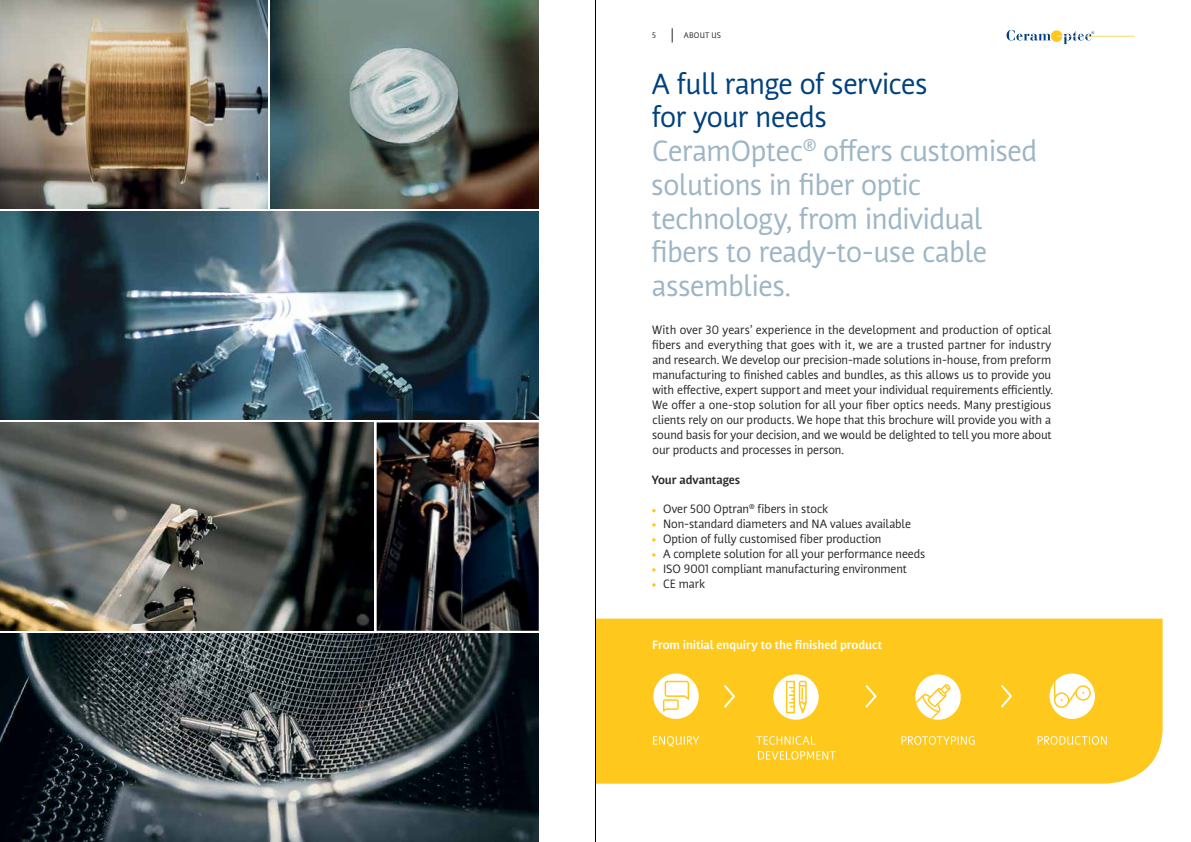
<style>
.page{position:relative;width:1191px;height:842px;background:#fff}
.page>*{position:absolute;margin:0;border:0;box-sizing:border-box;transform-origin:0 0}
.t1{font:29px/33.8px "Nuvo Pro";letter-spacing:-.015em;color:#9db5c5}
.t2{font:12px/15px "Nuvo Pro";letter-spacing:-.005em;color:#292829}
.t3{font:700 12px "Nuvo Pro";letter-spacing:-.01em;color:#fff}
.t4{font:700 12px "Nuvo Pro";letter-spacing:-.01em;color:#292829}
.t5{font:8px "Nuvo Pro";letter-spacing:.025em;color:#292829}
.s1{color:#00417d}
</style>
<div class="page">
<svg style="left:672px;top:28px;width:1px;height:15px"></svg>
<svg style="left:1006px;top:30px;width:44px;height:11px"></svg>
<svg style="left:1050px;top:30px;width:12px;height:12px"></svg>
<svg style="left:1063px;top:31px;width:71px;height:13px"></svg>
<div style="left:596px;top:619px;width:566px;height:165px;background:#ffc81c"></div>
<svg style="left:724px;top:685px;width:11px;height:22px"></svg>
<svg style="left:865px;top:685px;width:11px;height:22px"></svg>
<svg style="left:1001px;top:685px;width:11px;height:22px"></svg>
<svg style="left:901px;top:736px;width:73px;height:9px"></svg>
<svg style="left:758px;top:751px;width:77px;height:9px"></svg>
<svg style="left:756px;top:736px;width:59px;height:9px"></svg>
<svg style="left:653px;top:736px;width:46px;height:11px"></svg>
<svg style="left:1037px;top:736px;width:69px;height:9px"></svg>
<div style="left:915px;top:674px;width:45px;height:46px;background:#fff;border-radius:50%"></div>
<svg style="left:915px;top:684px;width:36px;height:36px"></svg>
<div style="left:653px;top:673px;width:45px;height:46px;background:#fff;border-radius:50%"></div>
<svg style="left:663px;top:681px;width:26px;height:31px"></svg>
<div style="left:1049px;top:673px;width:46px;height:46px;background:#fff;border-radius:50%"></div>
<svg style="left:1053px;top:679px;width:37px;height:29px"></svg>
<div style="left:773px;top:674px;width:45px;height:46px;background:#fff;border-radius:50%"></div>
<svg style="left:786px;top:681px;width:20px;height:32px"></svg>
<img style="left:0;top:634px;width:539px;height:208px">
<img style="left:0;top:211px;width:539px;height:209px">
<img style="left:377px;top:422px;width:162px;height:209px">
<img style="left:0;top:422px;width:374px;height:209px">
<img style="left:271px;top:0;width:268px;height:208px">
<img style="left:0;top:0;width:268px;height:208px">
<hr style="left:595px;top:0;width:1px;height:842px;background:#000">
<p class="t5" style="left:652px;top:30px;width:5px">5</p>
<p class="t5" style="left:684px;top:30px;width:39px">ABOUT US</p>
<h1 class="t1" style="left:651px;top:66px;width:387px"><span class="s1">A full range of services<br>for your needs<br></span>CeramOptec<sup>®</sup> offers customised solutions in fiber optic technology, from individual fibers to ready-to-use cable assemblies.</h1>
<p class="t2" style="left:652px;top:322px;width:402px">With over 30 years’ experience in the development and production of optical fibers and everything that goes with it, we are a trusted partner for industry and research. We develop our precision-made solutions in-house, from preform manufacturing to finished cables and bundles, as this allows us to provide you with effective, expert support and meet your individual requirements efficiently.<br>We offer a one-stop solution for all your fiber optics needs. Many prestigious clients rely on our products. We hope that this brochure will provide you with a sound basis for your decision, and we would be delighted to tell you more about our products and processes in person.</p>
<p class="t4" style="left:652px;top:472px;width:90px">Your advantages</p>
<p class="t2" style="left:663px;top:501px;width:264px">Over 500 Optran<sup>®</sup> fibers in stock<br>Non-standard diameters and NA values available Option of fully customised fiber production<br>A complete solution for all your performance needs ISO 9001 compliant manufacturing environment<br>CE mark</p>
<p class="t3" style="left:652px;top:637px;width:231px">From initial enquiry to the finished product</p>
</div>
